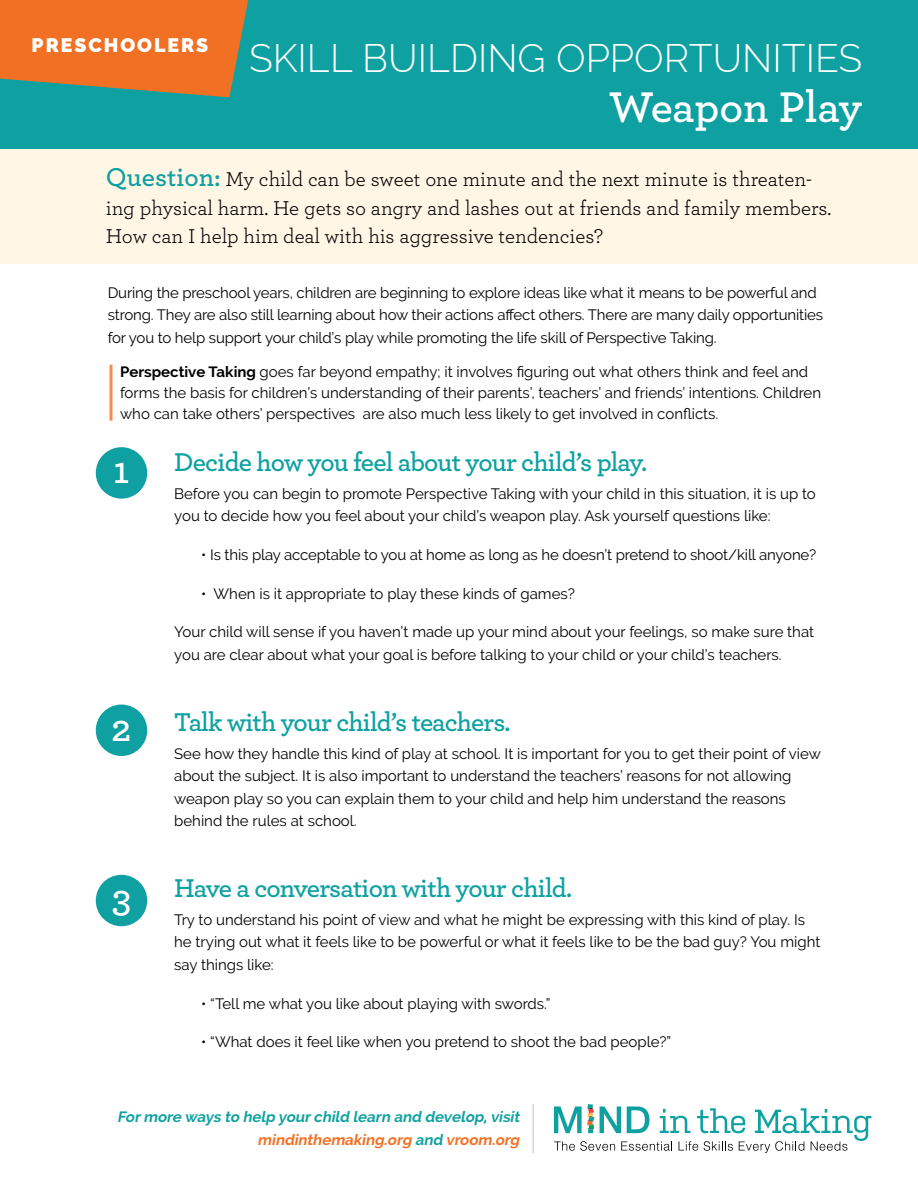
<style>
.page{position:relative;width:918px;height:1188px;background:#fff}
.page>*{position:absolute;margin:0;border:0;box-sizing:border-box;transform-origin:0 0}
.t1{font:600 45px "Archer Pro";letter-spacing:-.01em;color:#fff}
.t2{font:300 39px "Raleway";color:#fff}
.t3{font:600 39px "Archer Pro";color:#fff}
.t4{font:600 27px "Archer Pro";letter-spacing:-.03em;color:#0fa1a1}
.t5{font:21px/28.5px "Archer Pro";color:#000}
.t6{font:900 19.5px "Raleway";letter-spacing:.1em;color:#fff}
.t7{font:15px/22.5px "Raleway";color:#000}
.t8{font:italic 700 15px/22.5px "Raleway";color:#0fa1a1;text-align:right}
.s1{font-weight:600;font-size:27px;color:#0fa1a1}
.s2{font-weight:700}
.s3{font-size:39px;color:#fff}
.s4{color:#f27024}
</style>
<div class="page">
<svg style="left:554px;top:1104px;width:317px;height:49px"></svg>
<hr style="left:532px;top:1104px;width:2px;height:49px;background:#d1d3d4">
<div style="left:0;top:0;width:918px;height:264px;background:#fff6e6"></div>
<div style="left:0;top:0;width:918px;height:148px;background:#0fa1a1"></div>
<svg style="left:0;top:0;width:248px;height:97px;background:#d67533"></svg>
<div style="left:96px;top:447px;width:51px;height:52px;background:#0fa1a1;border-radius:50%"></div>
<hr style="left:110px;top:365px;width:3px;height:56px;background:#f58d50">
<div style="left:96px;top:705px;width:51px;height:51px;background:#0fa1a1;border-radius:50%"></div>
<div style="left:96px;top:875px;width:51px;height:51px;background:#0fa1a1;border-radius:50%"></div>
<h3 class="t6" style="left:32px;top:33px;width:178px">PRESCHOOLERS</h3>
<h2 class="t2" style="left:249px;top:36px;width:615px">SKILL BUILDING OPPORTUNITIES</h2>
<h1 class="t1" style="left:609px;top:73px;width:255px">Weapon Play</h1>
<h3 class="t5" style="left:106px;top:164px;width:727px"><span class="s1">Question:</span> My child can be sweet one minute and the next minute is threaten&shy;ing physical harm. He gets so angry and lashes out at friends and family members.<br>How can I help him deal with his aggressive tendencies?</h3>
<p class="t7" style="left:108px;top:281px;width:717px">During the preschool years, children are beginning to explore ideas like what it means to be powerful and strong. They are also still learning about how their actions affect others. There are many daily opportunities for you to help support your child’s play while promoting the life skill of Perspective Taking.</p>
<p class="t7" style="left:120px;top:361px;width:703px;line-height:21px"><span class="s2">Perspective Taking</span> goes far beyond empathy; it involves figuring out what others think and feel and forms the basis for children’s understanding of their parents’, teachers’ and friends’ intentions. Children who can take others’ perspectives are also much less likely to get involved in conflicts.</p>
<h3 class="t4" style="left:113px;top:442px;width:536px"><span class="s3">1</span> Decide how you feel about your child’s play.</h3>
<p class="t7" style="left:174px;top:482px;width:643px">Before you can begin to promote Perspective Taking with your child in this situation, it is up to you to decide how you feel about your child’s weapon play. Ask yourself questions like:</p>
<p class="t7" style="left:201px;top:543px;width:616px">• Is this play acceptable to you at home as long as he doesn’t pretend to shoot/kill anyone?</p>
<p class="t7" style="left:201px;top:582px;width:375px">• When is it appropriate to play these kinds of games?</p>
<p class="t7" style="left:174px;top:621px;width:641px">Your child will sense if you haven’t made up your mind about your feelings, so make sure that you are clear about what your goal is before talking to your child or your child’s teachers.</p>
<h2 class="t3" style="left:112px;top:699px;width:21px">2</h2>
<h2 class="t3" style="left:112px;top:869px;width:21px">3</h2>
<h3 class="t4" style="left:174px;top:702px;width:338px">Talk with your child’s teachers.</h3>
<p class="t7" style="left:174px;top:742px;width:648px">See how they handle this kind of play at school. It is important for you to get their point of view about the subject. It is also important to understand the teachers’ reasons for not allowing weapon play so you can explain them to your child and help him understand the reasons behind the rules at school.</p>
<h3 class="t4" style="left:174px;top:868px;width:399px">Have a conversation with your child.</h3>
<p class="t7" style="left:174px;top:908px;width:648px">Try to understand his point of view and what he might be expressing with this kind of play. Is he trying out what it feels like to be powerful or what it feels like to be the bad guy? You might say things like:</p>
<p class="t7" style="left:201px;top:992px;width:351px">• “Tell me what you like about playing with swords.”</p>
<p class="t7" style="left:201px;top:1031px;width:471px">• “What does it feel like when you pretend to shoot the bad people?”</p>
<p class="t8" style="left:117px;top:1106px;width:407px">Formore ways to help yourchild learn and develop,visit <span class="s4">mindinthemaking.org</span> and <span class="s4">vroom.org</span></p>
</div>
